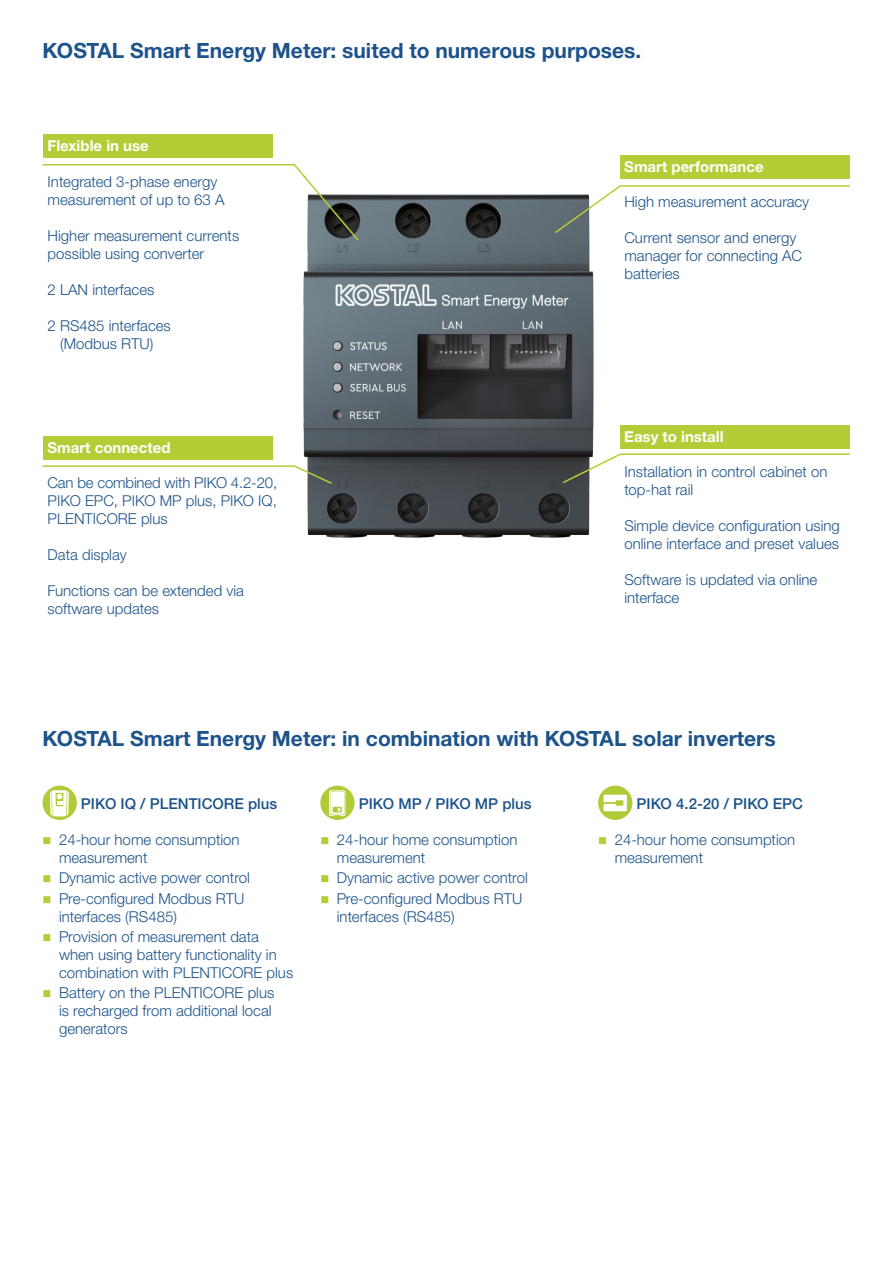
<style>
.page{position:relative;width:893px;height:1263px;background:#fff}
.page>*{position:absolute;margin:0;border:0;box-sizing:border-box;transform-origin:0 0}
.t1{font:700 21px "Helvetica Neue LTW1 G";color:#1c538a}
.USPs_Bulletpoints{font:300 15px/18px "Helvetica Neue LTW1 G";color:#1c538a}
.USPs_Headline{font:700 15px "Helvetica Neue LTW1 G";color:#fff}
.t2{font:500 15px "Helvetica Neue LTW1 G";color:#1c538a}
.s1{font-family:"KOSTSYMB";font-weight:400;font-size:12px;color:#b4cd36}
</style>
<div class="page">
<img style="left:303px;top:194px;width:291px;height:344px">
<div style="left:43px;top:134px;width:230px;height:24px;background:#b4cd36"></div>
<div style="left:43px;top:436px;width:230px;height:24px;background:#b4cd36"></div>
<div style="left:620px;top:155px;width:230px;height:24px;background:#b4cd36"></div>
<div style="left:620px;top:425px;width:230px;height:24px;background:#b4cd36"></div>
<svg style="left:42px;top:164px;width:318px;height:78px"></svg>
<svg style="left:42px;top:465px;width:292px;height:20px"></svg>
<svg style="left:553px;top:185px;width:297px;height:50px"></svg>
<svg style="left:561px;top:453px;width:289px;height:32px"></svg>
<div style="left:43px;top:786px;width:34px;height:34px;background:#afcb37;border-radius:50%"></div>
<svg style="left:50px;top:790px;width:19px;height:27px"></svg>
<div style="left:320px;top:786px;width:35px;height:34px;background:#afcb37;border-radius:50%"></div>
<svg style="left:329px;top:790px;width:17px;height:26px"></svg>
<div style="left:598px;top:786px;width:34px;height:34px;background:#afcb37;border-radius:50%"></div>
<svg style="left:603px;top:795px;width:24px;height:16px"></svg>
<h1 class="t1" style="left:43px;top:37px;width:600px">KOSTAL Smart Energy Meter: suited to numerous purposes.</h1>
<p class="USPs_Headline" style="left:47px;top:137px;width:103px">Flexible in use</p>
<p class="USPs_Bulletpoints" style="left:48px;top:172px;width:178px">Integrated 3-phase energy measurement of up to 63 A</p>
<p class="USPs_Bulletpoints" style="left:48px;top:226px;width:193px">Higher measurement currents possible using converter</p>
<p class="USPs_Bulletpoints" style="left:48px;top:280px;width:108px">2 LAN interfaces</p>
<p class="USPs_Bulletpoints" style="left:48px;top:316px;width:125px;text-align:center">2 RS485 interfaces (Modbus RTU)</p>
<p class="USPs_Headline" style="left:47px;top:438px;width:125px">Smart connected</p>
<p class="USPs_Bulletpoints" style="left:48px;top:474px;width:231px;text-align:justify">Can be combined with PIKO 4.2-20, PIKO EPC, PIKO MP plus, PIKO IQ, PLENTICORE plus</p>
<p class="USPs_Bulletpoints" style="left:48px;top:546px;width:81px">Data display</p>
<p class="USPs_Bulletpoints" style="left:48px;top:582px;width:198px">Functions can be extended via software updates</p>
<p class="USPs_Headline" style="left:624px;top:158px;width:141px">Smart performance</p>
<p class="USPs_Bulletpoints" style="left:624px;top:193px;width:186px">High measurement accuracy</p>
<p class="USPs_Bulletpoints" style="left:624px;top:229px;width:179px">Current sensor and energy manager for connecting AC batteries</p>
<p class="USPs_Headline" style="left:624px;top:428px;width:101px">Easy to install</p>
<p class="USPs_Bulletpoints" style="left:624px;top:463px;width:205px">Installation in control cabinet on top-hat rail</p>
<p class="USPs_Bulletpoints" style="left:624px;top:517px;width:217px">Simple device configuration using online interface and preset values</p>
<p class="USPs_Bulletpoints" style="left:624px;top:571px;width:194px">Software is updated via online interface</p>
<h1 class="t1" style="left:43px;top:726px;width:735px">KOSTAL Smart Energy Meter: in combination with KOSTAL solar inverters</h1>
<h2 class="t2" style="left:81px;top:795px;width:198px">PIKO IQ / PLENTICORE plus</h2>
<p class="USPs_Bulletpoints" style="left:59px;top:831px;width:182px;text-indent:-16px"><span class="s1">n</span> 24-hour home consumption measurement</p>
<p class="USPs_Bulletpoints" style="left:43px;top:869px;width:209px"><span class="s1">n</span> Dynamic active power control</p>
<p class="USPs_Bulletpoints" style="left:59px;top:889px;width:187px;text-indent:-16px"><span class="s1">n</span> Pre-configured Modbus RTU interfaces (RS485)</p>
<p class="USPs_Bulletpoints" style="left:59px;top:927px;width:236px;text-indent:-16px"><span class="s1">n</span> Provision of measurement data when using battery functionality in combination with PLENTICORE plus</p>
<p class="USPs_Bulletpoints" style="left:59px;top:983px;width:217px;text-indent:-16px"><span class="s1">n</span> Battery on the PLENTICORE plus is recharged from additional local generators</p>
<h2 class="t2" style="left:359px;top:795px;width:174px">PIKO MP / PIKO MP plus</h2>
<p class="USPs_Bulletpoints" style="left:337px;top:831px;width:182px;text-indent:-16px"><span class="s1">n</span> 24-hour home consumption measurement</p>
<p class="USPs_Bulletpoints" style="left:320px;top:869px;width:209px"><span class="s1">n</span> Dynamic active power control</p>
<p class="USPs_Bulletpoints" style="left:337px;top:889px;width:187px;text-indent:-16px"><span class="s1">n</span> Pre-configured Modbus RTU interfaces (RS485)</p>
<h2 class="t2" style="left:637px;top:795px;width:168px">PIKO 4.2-20 / PIKO EPC</h2>
<p class="USPs_Bulletpoints" style="left:615px;top:831px;width:182px;text-indent:-16px"><span class="s1">n</span> 24-hour home consumption measurement</p>
</div>
